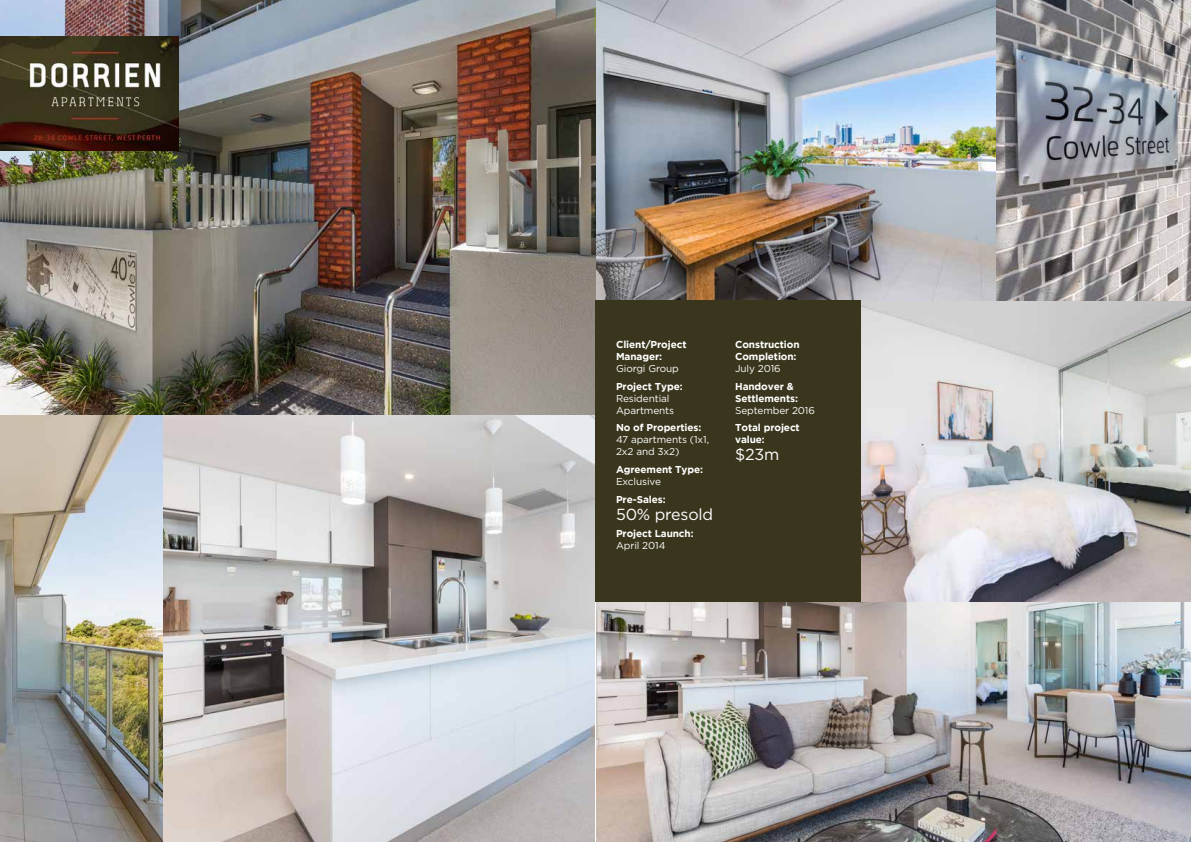
<style>
.page{position:relative;width:1191px;height:842px;background:#fff}
.page>*{position:absolute;margin:0;border:0;box-sizing:border-box;transform-origin:0 0}
.t1{font:16px "Gotham";letter-spacing:-.01em;color:#fff}
.t2{font:700 10px/12px "Gotham";letter-spacing:-.01em;color:#fff}
.t3{font:10px/12px "Gotham";letter-spacing:-.01em;color:#fff}
</style>
<div class="page">
<img style="left:597px;top:602px;width:594px;height:240px">
<img style="left:860px;top:301px;width:331px;height:301px">
<img style="left:595px;top:0;width:596px;height:301px">
<img style="left:0;top:0;width:595px;height:415px">
<img style="left:0;top:36px;width:178px;height:115px">
<div style="left:595px;top:301px;width:265px;height:301px;background:#3a361d"></div>
<img style="left:0;top:416px;width:163px;height:426px">
<img style="left:163px;top:415px;width:431px;height:427px">
<p class="t2" style="left:616px;top:338px;width:72px">Client/Project<br>Manager:</p>
<p class="t3" style="left:616px;top:362px;width:64px">Giorgi Group</p>
<p class="t2" style="left:616px;top:380px;width:68px">Project Type:</p>
<p class="t3" style="left:616px;top:392px;width:60px">Residential<br>Apartments</p>
<p class="t2" style="left:616px;top:422px;width:87px">No of Properties:</p>
<p class="t3" style="left:616px;top:434px;width:95px">47 apartments (1x1,<br>2x2 and 3x2)</p>
<p class="t2" style="left:616px;top:463px;width:89px">Agreement Type:</p>
<p class="t3" style="left:616px;top:475px;width:46px">Exclusive</p>
<p class="t2" style="left:616px;top:493px;width:51px">Pre-Sales:</p>
<h1 class="t1" style="left:616px;top:504px;width:99px">50% presold</h1>
<p class="t2" style="left:616px;top:528px;width:79px">Project Launch:</p>
<p class="t3" style="left:616px;top:540px;width:51px">April 2014</p>
<p class="t2" style="left:735px;top:338px;width:66px">Construction<br>Completion:</p>
<p class="t3" style="left:735px;top:362px;width:47px">July 2016</p>
<p class="t2" style="left:735px;top:380px;width:64px">Handover &amp;<br>Settlements:</p>
<p class="t3" style="left:735px;top:404px;width:81px">September 2016</p>
<p class="t2" style="left:735px;top:422px;width:66px">Total project value:</p>
<h1 class="t1" style="left:735px;top:444px;width:46px">$23m</h1>
</div>
